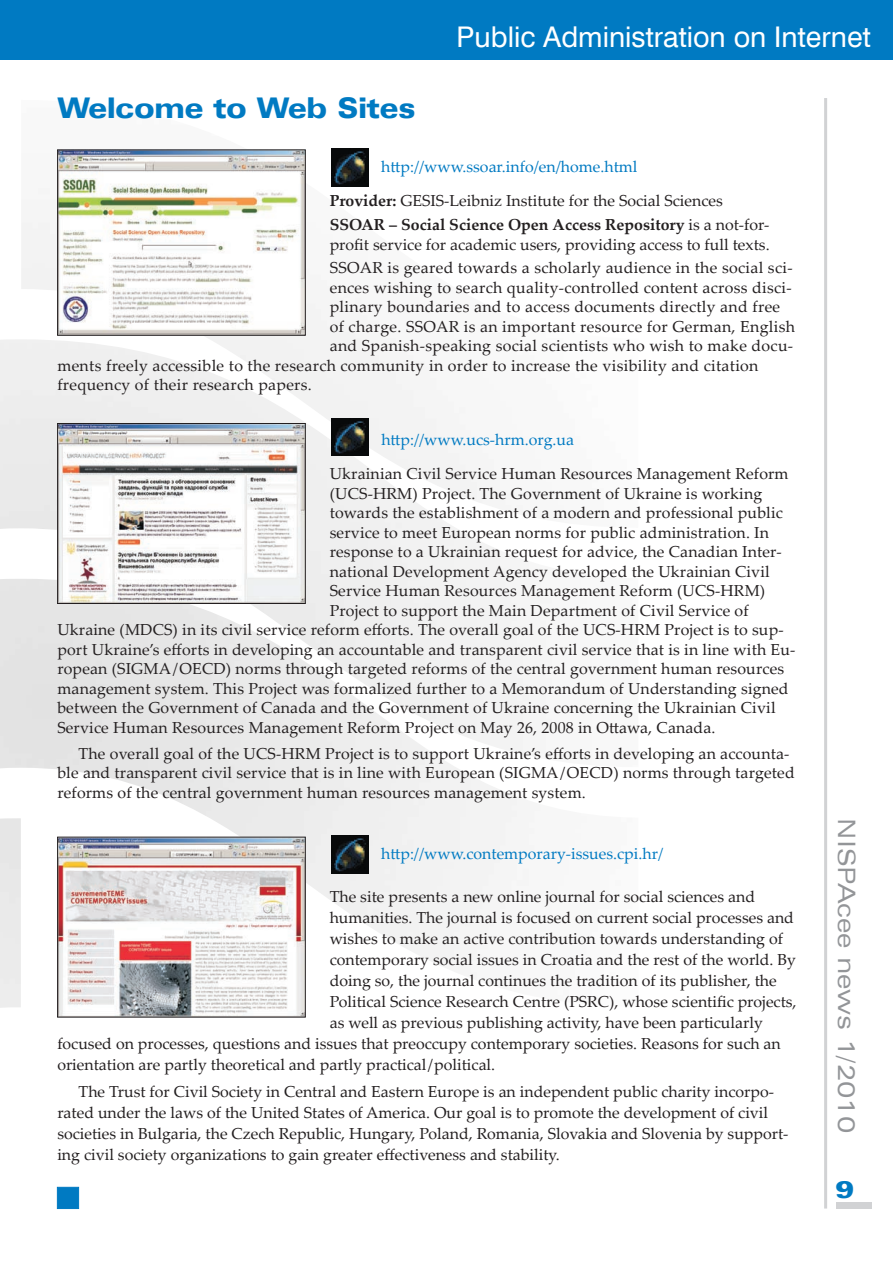
<style>
.page{position:relative;width:893px;height:1263px;background:#fff}
.page>*{position:absolute;margin:0;border:0;box-sizing:border-box;transform-origin:0 0}
.t1{font:28.5px "Swiss 721 AT";color:#fff}
.t2{font:900 expanded 28.5px "Zurich AT";color:#007ac2;scale:.94 1}
.t3{font:expanded 24px "Zurich AT";color:#939598}
.t4{font:900 expanded 23.7px "Zurich AT";color:#007ac2}
.t5{font:15.9px/19.5px "Palatino Linotype";letter-spacing:.01em;color:#231f20}
.t6{font:15.9px "Palatino Linotype";color:#007ac2}
.s1{color:#007ac2}
.s2{font-weight:700}
</style>
<div class="page">
<div style="left:0;top:0;width:893px;height:60px;background:#007ac2"></div>
<div style="left:836px;top:1202px;width:36px;height:7px;background:#d1d2d4"></div>
<hr style="left:824px;top:98px;width:3px;height:1110px;background:#d1d2d4">
<svg style="left:0;top:148px;width:529px;height:1062px"></svg>
<img style="left:331px;top:149px;width:38px;height:37px">
<img style="left:59px;top:152px;width:245px;height:181px">
<div style="left:57px;top:150px;width:249px;height:185px;border:1px solid #231f20"></div>
<img style="left:59px;top:425px;width:245px;height:177px">
<div style="left:57px;top:423px;width:249px;height:181px;border:1px solid #231f20"></div>
<img style="left:59px;top:839px;width:245px;height:176px">
<div style="left:57px;top:837px;width:249px;height:180px;border:1px solid #231f20"></div>
<img style="left:331px;top:418px;width:38px;height:37px">
<img style="left:331px;top:835px;width:38px;height:38px">
<div style="left:57px;top:1187px;width:22px;height:21px;background:#007ac2;border:1px solid #007ac2"></div>
<h1 class="t2" style="left:57px;top:91px;width:382px">Welcome to Web Sites</h1>
<h1 class="t1" style="left:456px;top:20px;width:416px">Public Administration on Internet</h1>
<p class="t5" style="left:330px;top:149px;width:394px;line-height:33.9px;text-indent:52px"><span class="s1">http://www.ssoar.info/en/home.html<br></span><span class="s2">Provider:</span> GESIS-Leibniz Institute for the Social Sciences</p>
<p class="t5" style="left:330px;top:214px;width:441px"><span class="s2">SSOAR – Social Science Open Access Repository</span> is a not-for&shy;profit service for academic users, providing access to full texts.</p>
<p class="t5" style="left:330px;top:257px;width:464px">SSOAR is geared towards a scholarly audience in the social sci-</p>
<p class="t5" style="left:330px;top:277px;width:464px">ences wishing to search quality-controlled content across disci-</p>
<p class="t5" style="left:330px;top:296px;width:452px">plinary boundaries and to access documents directly and free</p>
<p class="t5" style="left:330px;top:316px;width:467px">of charge. SSOAR is an important resource for German, English</p>
<p class="t5" style="left:330px;top:335px;width:465px">and Spanish-speaking social scientists who wish to make docu-</p>
<p class="t5" style="left:57px;top:355px;width:703px">ments freely accessible to the research community in order to increase the visibility and citation</p>
<p class="t5" style="left:57px;top:374px;width:256px">frequency of their research papers.</p>
<p class="t6" style="left:381px;top:429px;width:194px">http://www.ucs-hrm.org.ua</p>
<p class="t5" style="left:330px;top:463px;width:460px">Ukrainian Civil Service Human Resources Management Reform</p>
<p class="t5" style="left:330px;top:483px;width:434px">(UCS-HRM) Project. The Government of Ukraine is working</p>
<p class="t5" style="left:330px;top:502px;width:455px">towards the establishment of a modern and professional public</p>
<p class="t5" style="left:330px;top:522px;width:441px">service to meet European norms for public administration. In</p>
<p class="t5" style="left:330px;top:541px;width:453px">response to a Ukrainian request for advice, the Canadian Inter-</p>
<p class="t5" style="left:330px;top:561px;width:442px">national Development Agency developed the Ukrainian Civil</p>
<p class="t5" style="left:330px;top:580px;width:437px">Service Human Resources Management Reform (UCS-HRM)</p>
<p class="t5" style="left:330px;top:600px;width:420px">Project to support the Main Department of Civil Service of</p>
<p class="t5" style="left:57px;top:619px;width:728px">Ukraine (MDCS) in its civil service reform efforts. The overall goal of the UCS-HRM Project is to sup-</p>
<p class="t5" style="left:57px;top:639px;width:740px">port Ukraine’s efforts in developing an accountable and transparent civil service that is in line with Eu-</p>
<p class="t5" style="left:57px;top:658px;width:728px">ropean (SIGMA / OECD) norms through targeted reforms of the central government human resources</p>
<p class="t5" style="left:57px;top:678px;width:733px">management system. This Project was formalized further to a Memorandum of Understanding signed</p>
<p class="t5" style="left:57px;top:697px;width:720px">between the Government of Canada and the Government of Ukraine concerning the Ukrainian Civil</p>
<p class="t5" style="left:57px;top:717px;width:660px">Service Human Resources Management Reform Project on May 26, 2008 in Ottawa, Canada.</p>
<p class="t5" style="left:57px;top:743px;width:739px;text-indent:21px">The overall goal of the UCS-HRM Project is to support Ukraine’s efforts in developing an accounta&shy;ble and transparent civil service that is in line with European (SIGMA / OECD) norms through targeted reforms of the central government human resources management system.</p>
<p class="t6" style="left:381px;top:843px;width:283px">http://www.contemporary-issues.cpi.hr/</p>
<p class="t5" style="left:330px;top:886px;width:427px">The site presents a new online journal for social sciences and</p>
<p class="t5" style="left:330px;top:907px;width:466px">humanities. The journal is focused on current social processes and</p>
<p class="t5" style="left:330px;top:928px;width:455px">wishes to make an active contribution towards understanding of</p>
<p class="t5" style="left:330px;top:949px;width:468px">contemporary social issues in Croatia and the rest of the world. By</p>
<p class="t5" style="left:330px;top:970px;width:448px">doing so, the journal continues the tradition of its publisher, the</p>
<p class="t5" style="left:330px;top:991px;width:468px">Political Science Research Centre (PSRC), whose scientific projects,</p>
<p class="t5" style="left:330px;top:1012px;width:435px">as well as previous publishing activity, have been particularly</p>
<p class="t5" style="left:57px;top:1033px;width:725px">focused on processes, questions and issues that preoccupy contemporary societies. Reasons for such an</p>
<p class="t5" style="left:57px;top:1054px;width:439px">orientation are partly theoretical and partly practical / political.</p>
<p class="t5" style="left:57px;top:1081px;width:733px;line-height:21px;text-indent:21px">The Trust for Civil Society in Central and Eastern Europe is an independent public charity incorpo&shy;rated under the laws of the United States of America. Our goal is to promote the development of civil societies in Bulgaria, the Czech Republic, Hungary, Poland, Romania, Slovakia and Slovenia by support&shy;ing civil society organizations to gain greater effectiveness and stability.</p>
<h2 class="t3" style="left:861px;top:818px;width:316px;rotate:90deg">NISPAcee news 1/2010</h2>
<h3 class="t4" style="left:835px;top:1175px;width:21px">9</h3>
</div>
